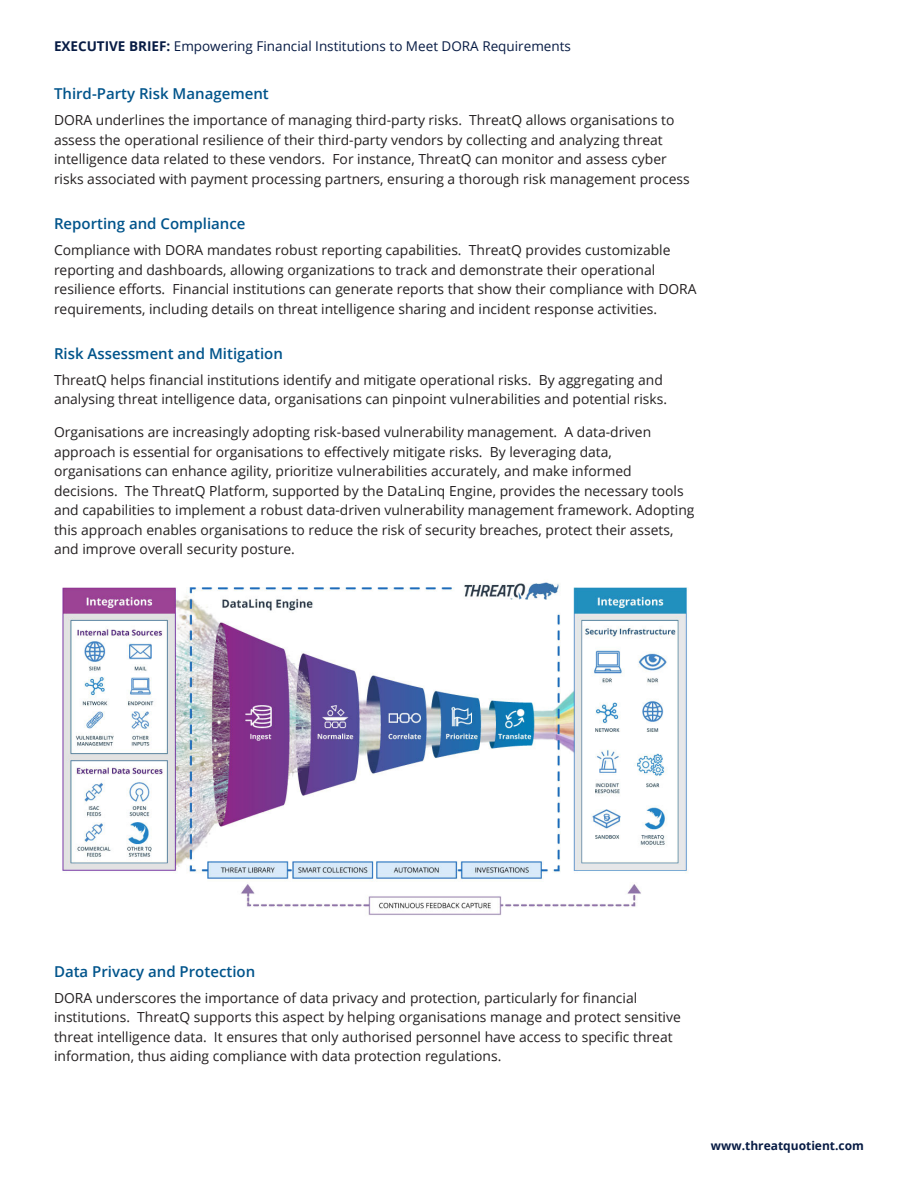
<style>
.page{position:relative;width:918px;height:1188px;background:#fff}
.page>*{position:absolute;margin:0;border:0;box-sizing:border-box;transform-origin:0 0}
.head_2{font:600 15px "Open Sans";color:#00548b}
.body{font:13.8px/19.5px "Open Sans";color:#231f20}
.t1{font:13.5px "Open Sans";color:#071b44}
.t2{font:700 12px "Open Sans";color:#071b44}
.s1{font-weight:700}
</style>
<div class="page">
<img style="left:62px;top:582px;width:626px;height:333px">
<p class="t1" style="left:54px;top:37px;width:518px"><span class="s1">EXECUTIVE BRIEF:</span> Empowering Financial Institutions to Meet DORA Requirements</p>
<p class="head_2" style="left:54px;top:83px;width:216px">Third-Party Risk Management</p>
<p class="body" style="left:54px;top:110px;width:637px">DORA underlines the importance of managing third-party risks. ThreatQ allows organisations to assess the operational resilience of their third-party vendors by collecting and analyzing threat intelligence data related to these vendors. For instance, ThreatQ can monitor and assess cyber risks associated with payment processing partners, ensuring a thorough risk management process</p>
<p class="head_2" style="left:54px;top:213px;width:193px">Reporting and Compliance</p>
<p class="body" style="left:54px;top:240px;width:644px">Compliance with DORA mandates robust reporting capabilities. ThreatQ provides customizable reporting and dashboards, allowing organizations to track and demonstrate their operational resilience efforts. Financial institutions can generate reports that show their compliance with DORA requirements, including details on threat intelligence sharing and incident response activities.</p>
<p class="head_2" style="left:54px;top:343px;width:231px">Risk Assessment and Mitigation</p>
<p class="body" style="left:54px;top:370px;width:615px">ThreatQ helps financial institutions identify and mitigate operational risks. By aggregating and analysing threat intelligence data, organisations can pinpoint vulnerabilities and potential risks.</p>
<p class="body" style="left:54px;top:422px;width:642px">Organisations are increasingly adopting risk-based vulnerability management. A data-driven approach is essential for organisations to effectively mitigate risks. By leveraging data, organisations can enhance agility, prioritize vulnerabilities accurately, and make informed decisions. The ThreatQ Platform, supported by the DataLinq Engine, provides the necessary tools and capabilities to implement a robust data-driven vulnerability management framework. Adopting this approach enables organisations to reduce the risk of security breaches, protect their assets, and improve overall security posture.</p>
<p class="head_2" style="left:54px;top:961px;width:203px">Data Privacy and Protection</p>
<p class="body" style="left:54px;top:988px;width:628px">DORA underscores the importance of data privacy and protection, particularly for financial institutions. ThreatQ supports this aspect by helping organisations manage and protect sensitive threat intelligence data. It ensures that only authorised personnel have access to specific threat information, thus aiding compliance with data protection regulations.</p>
<p class="t2" style="left:711px;top:1137px;width:155px">www.threatquotient.com</p>
</div>
